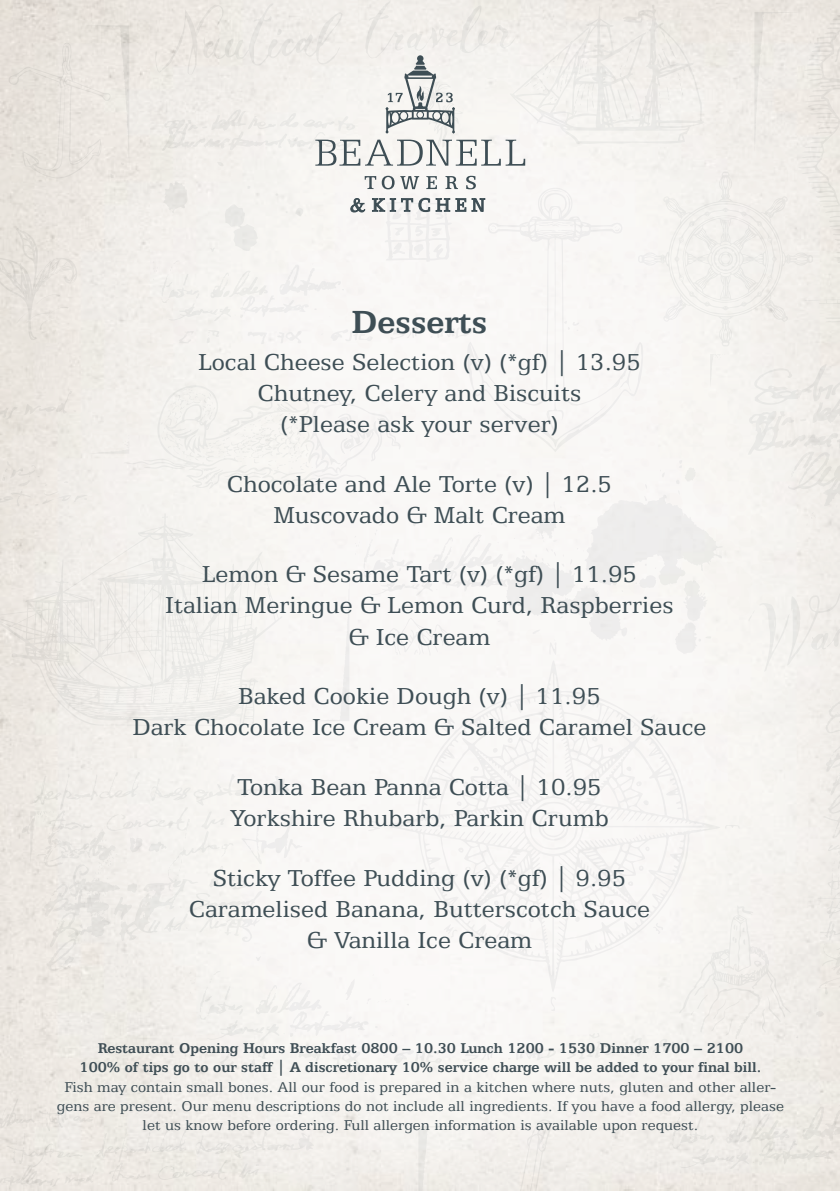
<style>
.page{position:relative;width:840px;height:1191px;background:#fff}
.page>*{position:absolute;margin:0;border:0;box-sizing:border-box;transform-origin:0 0}
.t1{font:700 36px "Egyptian 505 BT";color:#3e4e55}
.t2{font:26px/31.2px "Egyptian 505 BT";color:#3e4e55;text-align:center}
.t3{font:16px/19.2px "Egyptian 505 BT";color:#3f4e55;text-align:center}
.t4{font:700 16px/19.2px "Egyptian 505 BT";color:#3f4e55;text-align:center}
</style>
<div class="page">
<img style="left:0;top:0;width:839px;height:1191px">
<svg style="left:315px;top:140px;width:210px;height:49px"></svg>
<svg style="left:385px;top:55px;width:70px;height:79px"></svg>
<svg style="left:372px;top:198px;width:23px;height:14px"></svg>
<svg style="left:401px;top:198px;width:28px;height:14px"></svg>
<svg style="left:435px;top:198px;width:50px;height:14px"></svg>
<svg style="left:350px;top:198px;width:15px;height:14px"></svg>
<h1 class="t1" style="left:351px;top:300px;width:137px">Desserts</h1>
<p class="t2" style="left:198px;top:345px;width:444px">Local Cheese Selection (v) (*gf) | 13.95<br>Chutney, Celery and Biscuits<br>(*Please ask your server)</p>
<p class="t2" style="left:227px;top:467px;width:386px">Chocolate and Ale Torte (v) | 12.5<br>Muscovado &amp; Malt Cream</p>
<p class="t2" style="left:165px;top:558px;width:509px">Lemon &amp; Sesame Tart (v) (*gf) | 11.95<br>Italian Meringue &amp; Lemon Curd, Raspberries &amp; Ice Cream</p>
<p class="t2" style="left:132px;top:680px;width:575px">Baked Cookie Dough (v) | 11.95<br>Dark Chocolate Ice Cream &amp; Salted Caramel Sauce</p>
<p class="t2" style="left:230px;top:771px;width:380px;text-align:left">Tonka Bean Panna Cotta | 10.95<br>Yorkshire Rhubarb, Parkin Crumb</p>
<p class="t2" style="left:189px;top:861px;width:462px">Sticky Toffee Pudding (v) (*gf) | 9.95<br>Caramelised Banana, Butterscotch Sauce &amp; Vanilla Ice Cream</p>
<p class="t4" style="left:79px;top:1038px;width:683px">Restaurant Opening Hours Breakfast 0800 – 10.30 Lunch 1200 - 1530 Dinner 1700 – 2100<br>100% of tips go to our staff | A discretionary 10% service charge will be added to your final bill.</p>
<p class="t3" style="left:57px;top:1076px;width:728px">Fish may contain small bones. All our food is prepared in a kitchen where nuts, gluten and other aller&shy;gens are present. Our menu descriptions do not include all ingredients. If you have a food allergy, please let us know before ordering. Full allergen information is available upon request.</p>
</div>
